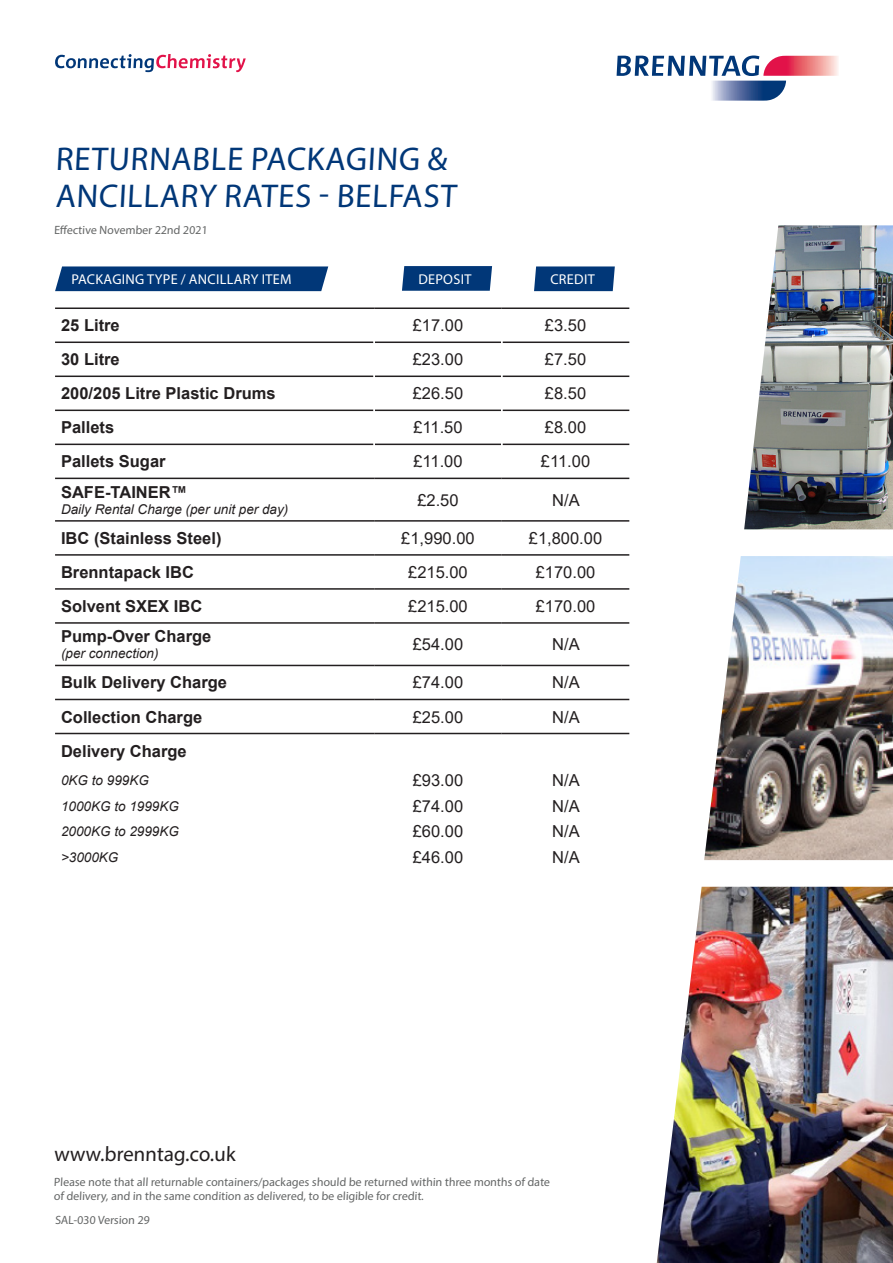
<style>
.page{position:relative;width:893px;height:1263px;background:#fff}
.page>*{position:absolute;margin:0;border:0;box-sizing:border-box;transform-origin:0 0}
.t1{font:33px/37.5px "Myriad Pro";color:#013778}
.t2{font:21px "Myriad Pro";color:#231f20}
.t3{font:700 16.5px "Arial";color:#231f20}
.t4{font:16.5px "Arial";color:#231f20}
.t5{font:14.25px "Myriad Pro";letter-spacing:.02em;color:#fff}
.t6{font:italic 13.5px "Arial";color:#231f20}
.t7{font:12px/14.4px "Myriad Pro";color:#656767}
</style>
<div class="page">
<svg style="left:617px;top:56px;width:221px;height:45px"></svg>
<svg style="left:55px;top:54px;width:191px;height:18px"></svg>
<hr style="left:55px;top:307px;width:319px;height:2px;background:#231f20">
<hr style="left:374px;top:307px;width:128px;height:2px;background:#231f20">
<hr style="left:502px;top:307px;width:127px;height:2px;background:#231f20">
<hr style="left:55px;top:341px;width:318px;height:2px;background:#231f20">
<hr style="left:375px;top:341px;width:126px;height:2px;background:#231f20">
<hr style="left:502px;top:341px;width:127px;height:2px;background:#231f20">
<hr style="left:55px;top:376px;width:318px;height:1px;background:#231f20">
<hr style="left:375px;top:376px;width:126px;height:1px;background:#231f20">
<hr style="left:502px;top:376px;width:127px;height:1px;background:#231f20">
<hr style="left:55px;top:410px;width:318px;height:1px;background:#231f20">
<hr style="left:375px;top:410px;width:126px;height:1px;background:#231f20">
<hr style="left:502px;top:410px;width:127px;height:1px;background:#231f20">
<hr style="left:55px;top:444px;width:318px;height:1px;background:#231f20">
<hr style="left:375px;top:444px;width:126px;height:1px;background:#231f20">
<hr style="left:502px;top:444px;width:127px;height:1px;background:#231f20">
<hr style="left:55px;top:478px;width:319px;height:1px;background:#231f20">
<hr style="left:374px;top:478px;width:128px;height:1px;background:#231f20">
<hr style="left:502px;top:478px;width:127px;height:1px;background:#231f20">
<hr style="left:55px;top:520px;width:319px;height:2px;background:#231f20">
<hr style="left:374px;top:520px;width:128px;height:2px;background:#231f20">
<hr style="left:502px;top:520px;width:127px;height:2px;background:#231f20">
<hr style="left:55px;top:554px;width:319px;height:2px;background:#231f20">
<hr style="left:374px;top:554px;width:128px;height:2px;background:#231f20">
<hr style="left:502px;top:554px;width:127px;height:2px;background:#231f20">
<hr style="left:55px;top:588px;width:319px;height:2px;background:#231f20">
<hr style="left:374px;top:588px;width:128px;height:2px;background:#231f20">
<hr style="left:502px;top:588px;width:127px;height:2px;background:#231f20">
<hr style="left:55px;top:622px;width:319px;height:2px;background:#231f20">
<hr style="left:374px;top:622px;width:128px;height:2px;background:#231f20">
<hr style="left:502px;top:622px;width:127px;height:2px;background:#231f20">
<hr style="left:55px;top:665px;width:319px;height:1px;background:#231f20">
<hr style="left:374px;top:665px;width:128px;height:1px;background:#231f20">
<hr style="left:502px;top:665px;width:127px;height:1px;background:#231f20">
<hr style="left:55px;top:699px;width:319px;height:1px;background:#231f20">
<hr style="left:374px;top:699px;width:128px;height:1px;background:#231f20">
<hr style="left:502px;top:699px;width:127px;height:1px;background:#231f20">
<hr style="left:55px;top:733px;width:319px;height:1px;background:#231f20">
<hr style="left:374px;top:733px;width:128px;height:1px;background:#231f20">
<hr style="left:502px;top:733px;width:127px;height:1px;background:#231f20">
<div style="left:55px;top:266px;width:273px;height:25px;background:#013778"></div>
<svg style="left:402px;top:266px;width:90px;height:25px;background:#0a3e7c"></svg>
<svg style="left:534px;top:266px;width:81px;height:25px;background:#0c407e"></svg>
<img style="left:657px;top:887px;width:236px;height:376px">
<img style="left:704px;top:556px;width:189px;height:304px">
<img style="left:744px;top:225px;width:149px;height:304px">
<p class="t1" style="left:55px;top:140px;width:405px">RETURNABLE PACKAGING &amp;<br>ANCILLARY RATES - BELFAST</p>
<p class="t7" style="left:54px;top:223px;width:156px">Effective November 22nd 2021</p>
<p class="t5" style="left:71px;top:270px;width:222px">PACKAGING TYPE / ANCILLARY ITEM</p>
<p class="t5" style="left:418px;top:270px;width:55px">DEPOSIT</p>
<p class="t5" style="left:550px;top:270px;width:46px">CREDIT</p>
<p class="t3" style="left:61px;top:314px;width:60px">25 Litre</p>
<p class="t4" style="left:413px;top:314px;width:52px">£17.00</p>
<p class="t4" style="left:545px;top:314px;width:43px">£3.50</p>
<p class="t3" style="left:61px;top:348px;width:60px">30 Litre</p>
<p class="t4" style="left:413px;top:348px;width:52px">£23.00</p>
<p class="t4" style="left:545px;top:348px;width:43px">£7.50</p>
<p class="t3" style="left:61px;top:382px;width:216px">200/205 Litre Plastic Drums</p>
<p class="t4" style="left:413px;top:382px;width:52px">£26.50</p>
<p class="t4" style="left:545px;top:382px;width:43px">£8.50</p>
<p class="t3" style="left:61px;top:416px;width:55px">Pallets</p>
<p class="t4" style="left:413px;top:416px;width:51px">£11.50</p>
<p class="t4" style="left:545px;top:416px;width:43px">£8.00</p>
<p class="t3" style="left:61px;top:450px;width:106px">Pallets Sugar</p>
<p class="t4" style="left:413px;top:450px;width:51px">£11.00</p>
<p class="t4" style="left:541px;top:450px;width:51px">£11.00</p>
<p class="t3" style="left:61px;top:480px;width:128px">SAFE-TAINER™</p>
<p class="t6" style="left:61px;top:500px;width:229px">Daily Rental Charge (per unit per day)</p>
<p class="t4" style="left:417px;top:488px;width:43px">£2.50</p>
<p class="t4" style="left:552px;top:488px;width:29px">N/A</p>
<p class="t3" style="left:61px;top:526px;width:162px">IBC (Stainless Steel)</p>
<p class="t4" style="left:401px;top:527px;width:75px">£1,990.00</p>
<p class="t4" style="left:529px;top:527px;width:75px">£1,800.00</p>
<p class="t3" style="left:61px;top:560px;width:134px">Brenntapack IBC</p>
<p class="t4" style="left:408px;top:561px;width:61px">£215.00</p>
<p class="t4" style="left:536px;top:561px;width:61px">£170.00</p>
<p class="t3" style="left:61px;top:594px;width:143px">Solvent SXEX IBC</p>
<p class="t4" style="left:408px;top:595px;width:61px">£215.00</p>
<p class="t4" style="left:536px;top:595px;width:61px">£170.00</p>
<p class="t3" style="left:61px;top:625px;width:152px">Pump-Over Charge</p>
<p class="t6" style="left:61px;top:645px;width:99px">(per connection)</p>
<p class="t4" style="left:413px;top:633px;width:52px">£54.00</p>
<p class="t4" style="left:552px;top:633px;width:29px">N/A</p>
<p class="t3" style="left:61px;top:671px;width:167px">Bulk Delivery Charge</p>
<p class="t4" style="left:413px;top:671px;width:52px">£74.00</p>
<p class="t4" style="left:552px;top:671px;width:29px">N/A</p>
<p class="t3" style="left:61px;top:705px;width:143px">Collection Charge</p>
<p class="t4" style="left:413px;top:705px;width:52px">£25.00</p>
<p class="t4" style="left:552px;top:705px;width:29px">N/A</p>
<p class="t3" style="left:61px;top:739px;width:127px">Delivery Charge</p>
<p class="t6" style="left:61px;top:772px;width:89px">0KG to 999KG</p>
<p class="t4" style="left:413px;top:769px;width:52px">£93.00</p>
<p class="t4" style="left:552px;top:769px;width:29px">N/A</p>
<p class="t6" style="left:61px;top:797px;width:119px">1000KG to 1999KG</p>
<p class="t4" style="left:413px;top:795px;width:52px">£74.00</p>
<p class="t4" style="left:552px;top:795px;width:29px">N/A</p>
<p class="t6" style="left:61px;top:823px;width:119px">2000KG to 2999KG</p>
<p class="t4" style="left:413px;top:820px;width:52px">£60.00</p>
<p class="t4" style="left:552px;top:820px;width:29px">N/A</p>
<p class="t6" style="left:61px;top:848px;width:59px">&gt;3000KG</p>
<p class="t4" style="left:413px;top:846px;width:52px">£46.00</p>
<p class="t4" style="left:552px;top:846px;width:29px">N/A</p>
<p class="t2" style="left:54px;top:1141px;width:183px">www.brenntag.co.uk</p>
<p class="t7" style="left:54px;top:1174px;width:498px">Please note that all returnable containers/packages should be returned within three months of date of delivery, and in the same condition as delivered, to be eligible for credit.</p>
<p class="t7" style="left:55px;top:1212px;width:97px">SAL-030 Version 29</p>
</div>
